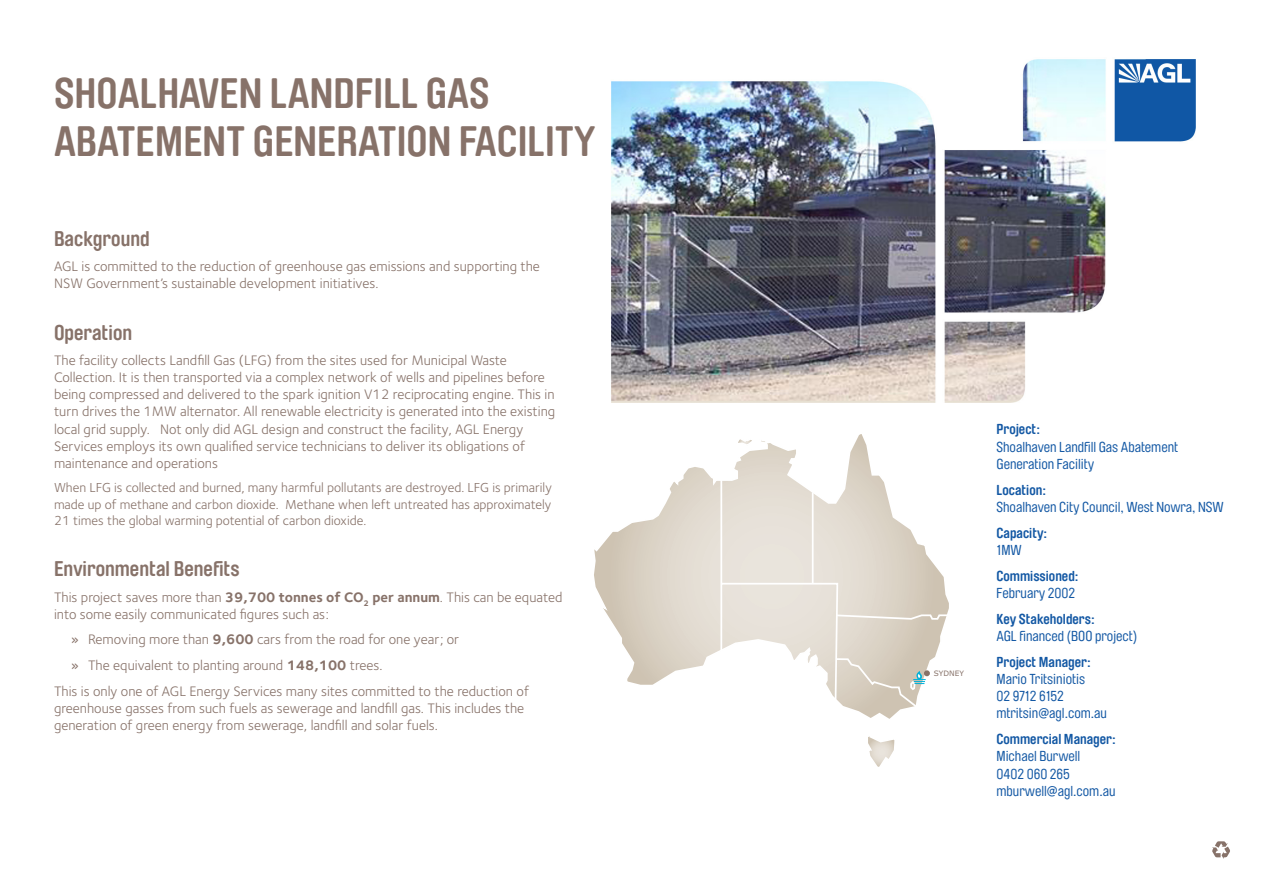
<style>
.page{position:relative;width:1263px;height:893px;background:#fff}
.page>*{position:absolute;margin:0;border:0;box-sizing:border-box;transform-origin:0 0}
.t1{font:700 42px/48px "Brauer Neue";color:#877269}
.t2{font:700 21px "Brauer Neue";color:#877269}
.t3{font:14.25px/17.1px "Foundry Sterling";color:#877269}
.t4{font:14.25px/17.2px "Brauer Neue";color:#1358a4}
.t5{font:700 14.25px/17.2px "Brauer Neue";color:#1358a4}
.t6{font:13.5px/16.2px "Foundry Sterling";color:#877269;text-align:justify}
.t7{font:7.5px "Verdana";color:#877269}
.s1{font-weight:700}
.s2{font-family:"Brauer Neue"}
.s3{font-weight:400}
</style>
<div class="page">
<img style="left:611px;top:59px;width:585px;height:344px">
<svg style="left:868px;top:736px;width:27px;height:31px"></svg>
<svg style="left:594px;top:434px;width:307px;height:285px"></svg>
<svg style="left:735px;top:436px;width:20px;height:12px"></svg>
<svg style="left:719px;top:478px;width:230px;height:231px"></svg>
<svg style="left:1212px;top:841px;width:18px;height:18px"></svg>
<p class="t1" style="left:54px;top:70px;width:543px">SHOALHAVEN LANDFILL GAS<br>ABATEMENT GENERATION FACILITY</p>
<p class="t2" style="left:54px;top:226px;width:97px">Background</p>
<p class="t3" style="left:54px;top:258px;width:487px">AGL is committed to the reduction of greenhouse gas emissions and supporting the<br>NSW Government’s sustainable development initiatives.</p>
<p class="t2" style="left:54px;top:320px;width:80px">Operation</p>
<p class="t3" style="left:54px;top:352px;width:503px">The facility collects Landfill Gas (LFG) from the sites used for Municipal Waste Collection. It is then transported via a complex network of wells and pipelines before being compressed and delivered to the spark ignition V12 reciprocating engine. This in turn drives the 1MW alternator. All renewable electricity is generated into the existing local grid supply. Not only did AGL design and construct the facility, AGL Energy Services employs its own qualified service technicians to deliver its obligations of maintenance and operations</p>
<p class="t6" style="left:54px;top:480px;width:499px">When LFG is collected and burned, many harmful pollutants are destroyed. LFG is primarily made up of methane and carbon dioxide. Methane when left untreated has approximately 21 times the global warming potential of carbon dioxide.</p>
<p class="t2" style="left:54px;top:557px;width:187px">Environmental Benefits</p>
<p class="t3" style="left:54px;top:588px;width:510px">This project saves more than <span class="s1">39,700 tonnes of CO</span><sub>2</sub> <span class="s1">per annum</span>. This can be equated into some easily communicated figures such as:</p>
<p class="t3" style="left:71px;top:631px;width:390px"><span class="s2">»</span> Removing more than <span class="s1">9,600</span> cars from the road for one year; or</p>
<p class="t3" style="left:71px;top:657px;width:313px"><span class="s2">»</span> The equivalent to planting around <span class="s1">148,100</span> trees.</p>
<p class="t3" style="left:54px;top:682px;width:476px">This is only one of AGL Energy Services many sites committed to the reduction of greenhouse gasses from such fuels as sewerage and landfill gas. This includes the generation of green energy from sewerage, landfill and solar fuels.</p>
<p class="t7" style="left:934px;top:668px;width:32px">SYDNEY</p>
<p class="t4" style="left:996px;top:421px;width:183px"><span class="s1">Project:<br></span>Shoalhaven Landfill Gas Abatement<br>Generation Facility</p>
<p class="t5" style="left:996px;top:481px;width:51px">Location:</p>
<p class="t4" style="left:996px;top:498px;width:229px">Shoalhaven City Council, West Nowra, NSW</p>
<p class="t5" style="left:996px;top:524px;width:52px">Capacity:<br><span class="s3">1MW</span></p>
<p class="t5" style="left:996px;top:567px;width:84px">Commissioned:<br><span class="s3">February 2002</span></p>
<p class="t5" style="left:996px;top:610px;width:100px">Key Stakeholders:</p>
<p class="t4" style="left:996px;top:627px;width:142px">AGL financed (BOO project)</p>
<p class="t5" style="left:996px;top:653px;width:96px">Project Manager:</p>
<p class="t4" style="left:996px;top:670px;width:90px">Mario Tritsiniotis</p>
<p class="t4" style="left:996px;top:688px;width:69px">02 9712 6152</p>
<p class="t4" style="left:996px;top:705px;width:112px">mtritsin@agl.com.au</p>
<p class="t5" style="left:996px;top:731px;width:121px">Commercial Manager:</p>
<p class="t4" style="left:996px;top:748px;width:85px">Michael Burwell</p>
<p class="t4" style="left:996px;top:765px;width:75px">0402 060 265</p>
<p class="t4" style="left:996px;top:782px;width:121px">mburwell@agl.com.au</p>
</div>
